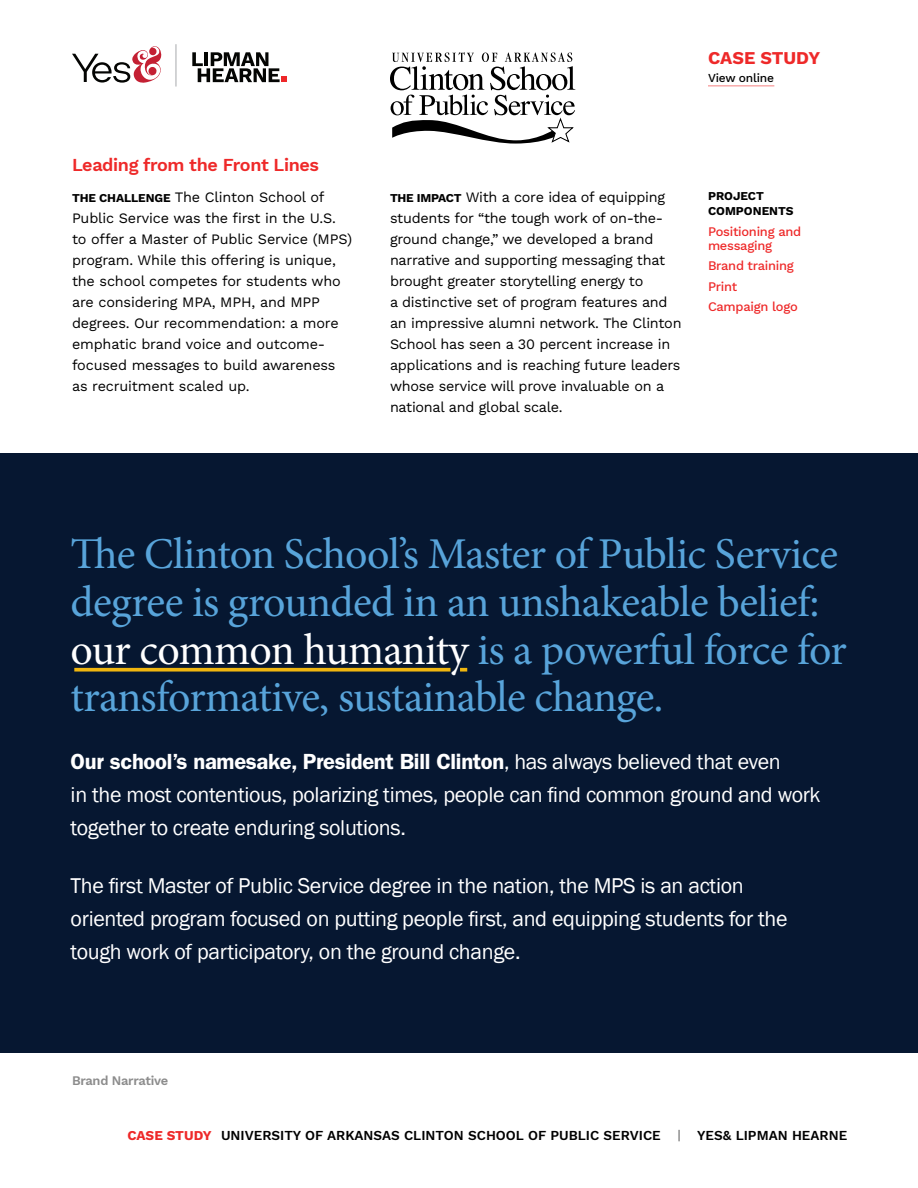
<style>
.page{position:relative;width:918px;height:1188px;background:#fff}
.page>*{position:absolute;margin:0;border:0;box-sizing:border-box;transform-origin:0 0}
.t1{font:43.95px/47.7px "Minion Pro";letter-spacing:-.02em;color:#58a4da}
.t2{font:22.05px/33px "Franklin Gothic";letter-spacing:-.015em;color:#fff}
.Case_head_B{font:600 18px "Work Sans";letter-spacing:-.02em;color:#ee2929}
.t3{font:700 18px "Work Sans";color:#ee2929}
.Case_text_B{font:14.4px/21px "Work Sans";letter-spacing:-.02em;color:#000}
.Case_footer{font:600 13.5px "Work Sans";color:#000}
.Components_list_B{font:500 12.9px/14.4px "Work Sans";letter-spacing:-.02em;color:#ee2929}
.Case_caption_B{font:600 12.9px "Work Sans";letter-spacing:-.02em;color:#8c8c8c}
.Components_head_B{font:700 12px/15px "Work Sans";color:#000}
.t4{font:500 12px "Work Sans";letter-spacing:-.015em;color:#000}
.s1{font-weight:700;font-size:12px}
.s2{color:#fff}
.s3{font-family:"ITC Franklin Gothic Std";font-weight:600}
.s4{font-weight:700;color:#ee2929}
.s5{font-weight:300}
</style>
<div class="page">
<hr style="left:708px;top:86px;width:66px;height:1px;background:#ee2929">
<svg style="left:72px;top:46px;width:90px;height:37px"></svg>
<hr style="left:176px;top:44px;width:1px;height:43px;background:#a7a9ac">
<svg style="left:192px;top:52px;width:95px;height:30px"></svg>
<svg style="left:390px;top:52px;width:185px;height:92px"></svg>
<div style="left:0;top:454px;width:918px;height:599px;background:#061731"></div>
<svg style="left:74px;top:668px;width:377px;height:4px;background:#d4a312"></svg>
<svg style="left:460px;top:668px;width:7px;height:4px"></svg>
<p class="t3" style="left:708px;top:45px;width:114px">CASE STUDY</p>
<p class="Case_head_B" style="left:72px;top:151px;width:249px">Leading from the Front Lines</p>
<p class="t4" style="left:708px;top:69px;width:68px">View online</p>
<p class="Case_text_B" style="left:72px;top:186px;width:282px"><span class="s1">THE CHALLENGE</span> The Clinton School of Public Service was the first in the U.S. to offer a Master of Public Service (MPS) program. While this offering is unique, the school competes for students who are considering MPA, MPH, and MPP degrees. Our recommendation: a more emphatic brand voice and outcome&shy;focused messages to build awareness as recruitment scaled up.</p>
<p class="Case_text_B" style="left:390px;top:186px;width:293px"><span class="s1">THE IMPACT</span> With a core idea of equipping students for “the tough work of on-the&shy;ground change,” we developed a brand narrative and supporting messaging that brought greater storytelling energy to<br>a distinctive set of program features and an impressive alumni network. The Clinton School has seen a 30 percent increase in applications and is reaching future leaders whose service will prove invaluable on a national and global scale.</p>
<p class="Components_head_B" style="left:708px;top:188px;width:87px">PROJECT<br>COMPONENTS</p>
<p class="Components_list_B" style="left:708px;top:223px;width:95px">Positioning and messaging</p>
<p class="Components_list_B" style="left:708px;top:258px;width:87px">Brand training</p>
<p class="Components_list_B" style="left:708px;top:279px;width:31px">Print</p>
<p class="Components_list_B" style="left:708px;top:299px;width:91px">Campaign logo</p>
<p class="t1" style="left:71px;top:531px;width:778px">The Clinton School’s Master of Public Service degree is grounded in an unshakeable belief: <span class="s2">our common humanity</span> is a powerful force for transformative, sustainable change.</p>
<p class="t2" style="left:71px;top:746px;width:752px"><span class="s3">Our school’s namesake, President Bill Clinton</span>, has always believed that even<br>in the most contentious, polarizing times, people can find common ground and work together to create enduring solutions.</p>
<p class="t2" style="left:71px;top:870px;width:718px">The first Master of Public Service degree in the nation, the MPS is an action oriented program focused on putting people first, and equipping students for the tough work of participatory, on the ground change.</p>
<p class="Case_caption_B" style="left:72px;top:1071px;width:98px">Brand Narrative</p>
<p class="Case_footer" style="left:127px;top:1125px;width:535px"><span class="s4">CASE STUDY</span> UNIVERSITY OF ARKANSAS CLINTON SCHOOL OF PUBLIC SERVICE</p>
<p class="Case_footer" style="left:678px;top:1125px;width:171px"><span class="s5">|</span> YES&amp; LIPMAN HEARNE</p>
</div>
